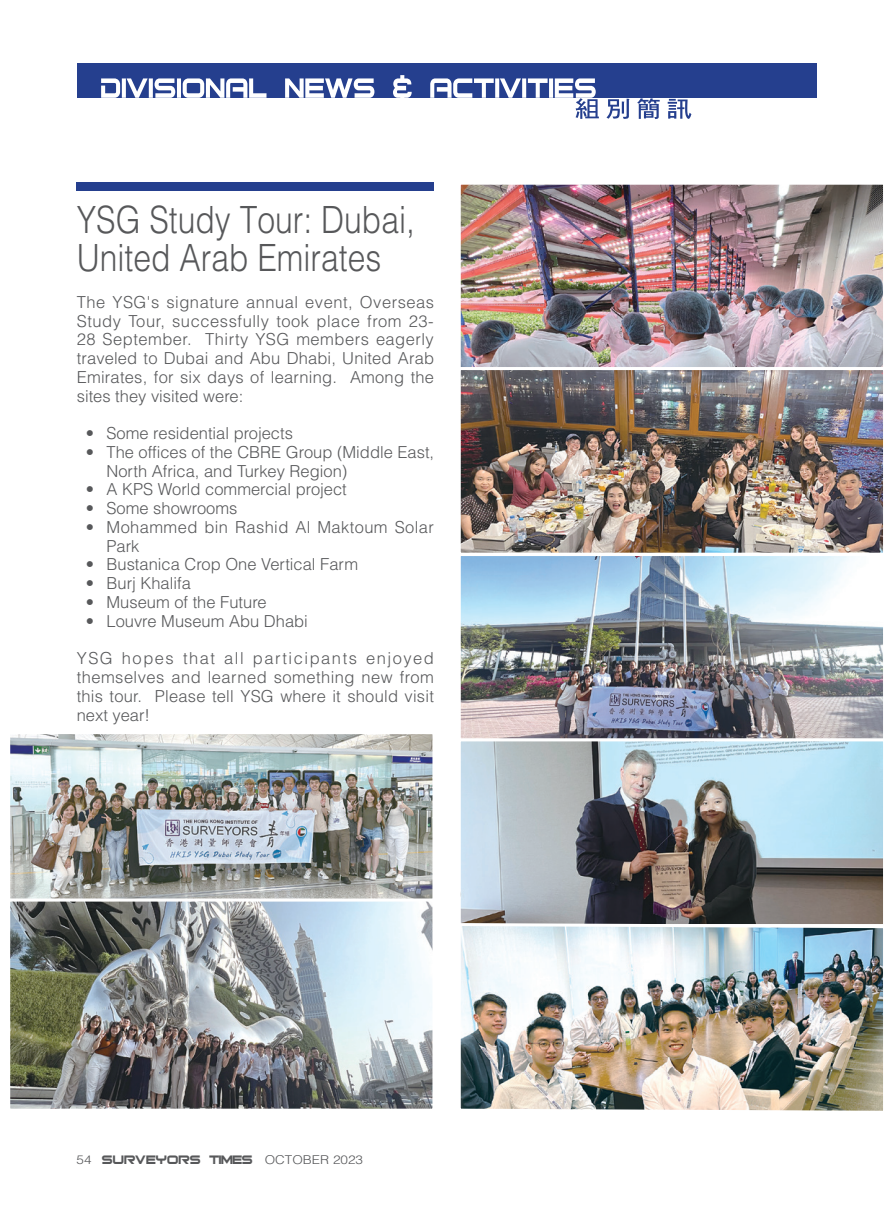
<style>
.page{position:relative;width:893px;height:1217px;background:#fff}
.page>*{position:absolute;margin:0;border:0;box-sizing:border-box;transform-origin:0 0}
.t1{font:300 37.5px/37.5px "Helvetica LT Std";color:#57585a;scale:.85 1}
.t2{font:300 16.5px/18.8px "Helvetica LT Std";color:#57585a;text-align:justify}
.t3{font:300 16.5px/18.8px "Helvetica LT Std";letter-spacing:.025em;color:#57585a}
.t4{font:16.5px "Bitsumishi";color:#57585a}
.s1{font-family:"Helvetica LT Std";font-weight:300;font-size:12.15px}
</style>
<div class="page">
<div style="left:77px;top:64px;width:739px;height:34px;background:#253f8e"></div>
<svg style="left:101px;top:75px;width:590px;height:44px"></svg>
<div style="left:77px;top:182px;width:357px;height:9px;background:#253f8e"></div>
<img style="left:11px;top:735px;width:420px;height:372px">
<div style="left:7px;top:731px;width:428px;height:170px;border:3px solid #fff"></div>
<img style="left:462px;top:186px;width:420px;height:735px">
<div style="left:458px;top:182px;width:428px;height:188px;border:3px solid #fff"></div>
<div style="left:458px;top:553px;width:428px;height:188px;border:3px solid #fff"></div>
<div style="left:7px;top:898px;width:428px;height:213px;border:3px solid #fff"></div>
<div style="left:458px;top:367px;width:428px;height:188px;border:3px solid #fff"></div>
<div style="left:458px;top:738px;width:428px;height:188px;border:3px solid #fff"></div>
<img style="left:458px;top:921px;width:428px;height:190px">
<h1 class="t1" style="left:77px;top:201px;width:400px">YSG Study Tour: Dubai,<br>United Arab Emirates</h1>
<p class="t2" style="left:77px;top:292px;width:359px">The YSG's signature annual event, Overseas Study Tour, successfully took place from 23- 28 September. Thirty YSG members eagerly traveled to Dubai and Abu Dhabi, United Arab Emirates, for six days of learning. Among the sites they visited were:</p>
<p class="t2" style="left:86px;top:423px;width:209px">• Some residential projects</p>
<p class="t2" style="left:107px;top:442px;width:329px;text-indent:-21px">• The offices of the CBRE Group (Middle East,<br>North Africa, and Turkey Region)</p>
<p class="t2" style="left:86px;top:480px;width:262px">• A KPS World commercial project</p>
<p class="t2" style="left:86px;top:498px;width:153px">• Some showrooms</p>
<p class="t3" style="left:107px;top:517px;width:329px;text-indent:-21px">• Mohammed bin Rashid Al Maktoum Solar<br>Park</p>
<p class="t2" style="left:86px;top:555px;width:274px">• Bustanica Crop One Vertical Farm</p>
<p class="t2" style="left:86px;top:573px;width:106px">• Burj Khalifa</p>
<p class="t2" style="left:86px;top:592px;width:182px">• Museum of the Future</p>
<p class="t2" style="left:86px;top:611px;width:224px">• Louvre Museum Abu Dhabi</p>
<p class="t2" style="left:77px;top:648px;width:359px">YSG hopes that all participants enjoyed themselves and learned something new from this tour. Please tell YSG where it should visit next year!</p>
<p class="t4" style="left:77px;top:1152px;width:288px"><span class="s1">54</span> SURVEYORS TIMES <span class="s1">OCTOBER 2023</span></p>
</div>
